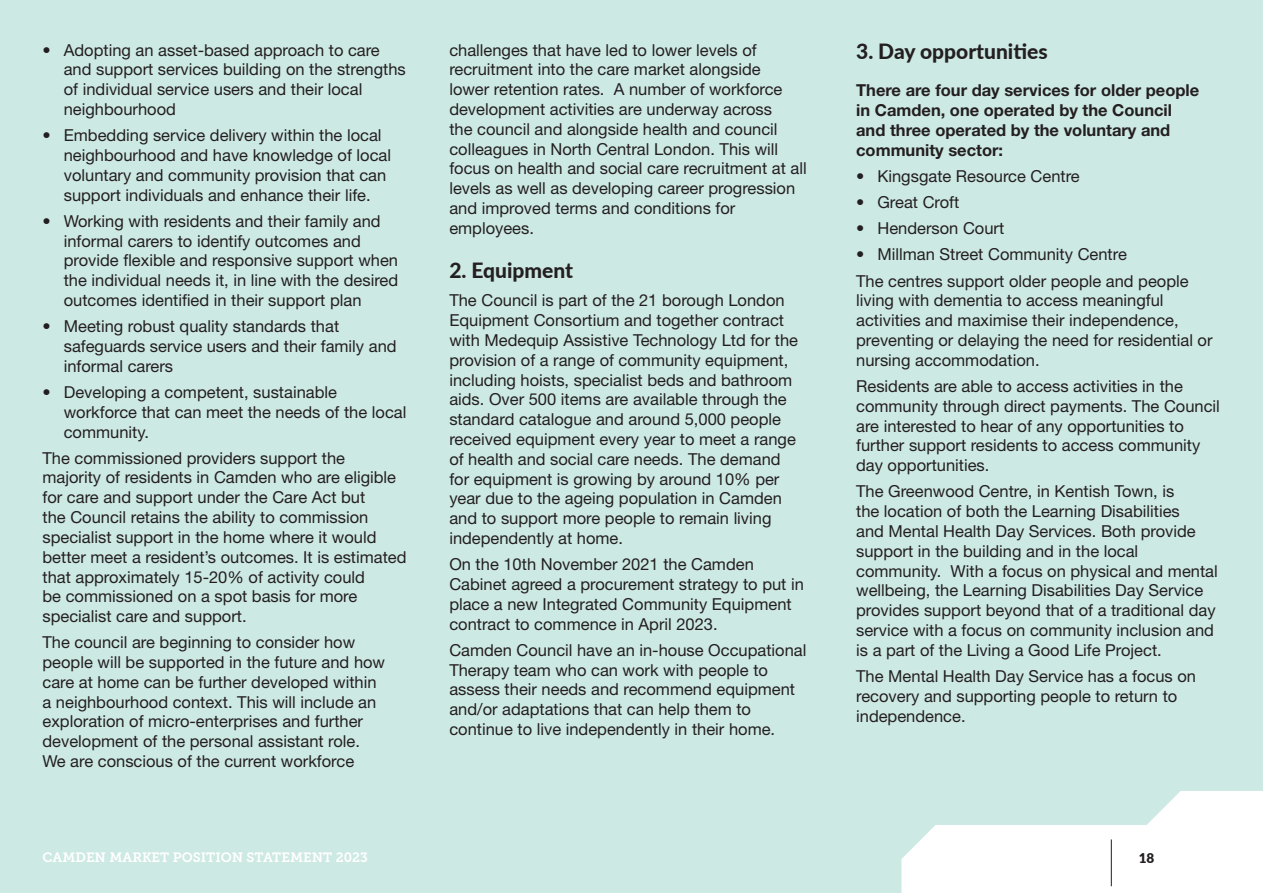
<style>
.page{position:relative;width:1263px;height:893px;background:#cde9e4}
.page>*{position:absolute;margin:0;border:0;box-sizing:border-box;transform-origin:0 0}
.Large_SUB_B_Lee{font:800 21px "Lato";color:#231f20}
.Body{font:16.5px/19.8px "Helvetica Neue";color:#231f20}
.Small_SUB_B_Lee{font:700 16.5px/19.8px "Helvetica Neue";color:#231f20}
.t1{font:13.5px "Museo Slab 700";color:#fff}
.t2{font:900 13.5px "Lato";color:#231f20}
</style>
<div class="page">
<svg style="left:901px;top:791px;width:362px;height:102px"></svg>
<hr style="left:1111px;top:839px;width:1px;height:47px;background:#231f20">
<p class="Body" style="left:64px;top:40px;width:344px;text-indent:-21px">• Adopting an asset-based approach to care and support services building on the strengths of individual service users and their local neighbourhood</p>
<p class="Body" style="left:64px;top:125px;width:329px;text-indent:-21px">• Embedding service delivery within the local neighbourhood and have knowledge of local voluntary and community provision that can support individuals and enhance their life.</p>
<p class="Body" style="left:64px;top:211px;width:336px;text-indent:-21px">• Working with residents and their family and informal carers to identify outcomes and provide flexible and responsive support when the individual needs it, in line with the desired outcomes identified in their support plan</p>
<p class="Body" style="left:64px;top:316px;width:334px;text-indent:-21px">• Meeting robust quality standards that safeguards service users and their family and informal carers</p>
<p class="Body" style="left:64px;top:382px;width:344px;text-indent:-21px">• Developing a competent, sustainable workforce that can meet the needs of the local community.</p>
<p class="Body" style="left:43px;top:448px;width:366px">The commissioned providers support the majority of residents in Camden who are eligible for care and support under the Care Act but<br>the Council retains the ability to commission specialist support in the home where it would better meet a resident’s outcomes. It is estimated that approximately 15-20% of activity could<br>be commissioned on a spot basis for more specialist care and support.</p>
<p class="Body" style="left:43px;top:632px;width:344px">The council are beginning to consider how people will be supported in the future and how care at home can be further developed within a neighbourhood context. This will include an exploration of micro-enterprises and further development of the personal assistant role.<br>We are conscious of the current workforce</p>
<p class="Body" style="left:449px;top:40px;width:359px">challenges that have led to lower levels of recruitment into the care market alongside<br>lower retention rates. A number of workforce development activities are underway across<br>the council and alongside health and council colleagues in North Central London. This will focus on health and social care recruitment at all levels as well as developing career progression and improved terms and conditions for employees.</p>
<p class="Large_SUB_B_Lee" style="left:449px;top:255px;width:125px">2. Equipment</p>
<p class="Body" style="left:449px;top:290px;width:350px">The Council is part of the 21 borough London Equipment Consortium and together contract with Medequip Assistive Technology Ltd for the provision of a range of community equipment, including hoists, specialist beds and bathroom aids. Over 500 items are available through the standard catalogue and around 5,000 people received equipment every year to meet a range of health and social care needs. The demand for equipment is growing by around 10% per year due to the ageing population in Camden and to support more people to remain living independently at home.</p>
<p class="Body" style="left:449px;top:554px;width:356px">On the 10th November 2021 the Camden Cabinet agreed a procurement strategy to put in place a new Integrated Community Equipment contract to commence in April 2023.</p>
<p class="Body" style="left:449px;top:640px;width:358px">Camden Council have an in-house Occupational Therapy team who can work with people to assess their needs and recommend equipment and/or adaptations that can help them to continue to live independently in their home.</p>
<p class="Large_SUB_B_Lee" style="left:856px;top:36px;width:193px">3. Day opportunities</p>
<p class="Small_SUB_B_Lee" style="left:856px;top:80px;width:345px">There are four day services for older people in Camden, one operated by the Council and three operated by the voluntary and community sector:</p>
<p class="Body" style="left:856px;top:166px;width:225px">• Kingsgate Resource Centre</p>
<p class="Body" style="left:856px;top:192px;width:105px">• Great Croft</p>
<p class="Body" style="left:856px;top:218px;width:150px">• Henderson Court</p>
<p class="Body" style="left:856px;top:244px;width:272px">• Millman Street Community Centre</p>
<p class="Body" style="left:856px;top:271px;width:358px">The centres support older people and people living with dementia to access meaningful activities and maximise their independence, preventing or delaying the need for residential or nursing accommodation.</p>
<p class="Body" style="left:856px;top:376px;width:365px">Residents are able to access activities in the community through direct payments. The Council are interested to hear of any opportunities to further support residents to access community day opportunities.</p>
<p class="Body" style="left:856px;top:481px;width:363px">The Greenwood Centre, in Kentish Town, is<br>the location of both the Learning Disabilities<br>and Mental Health Day Services. Both provide support in the building and in the local community. With a focus on physical and mental wellbeing, the Learning Disabilities Day Service provides support beyond that of a traditional day service with a focus on community inclusion and is a part of the Living a Good Life Project.</p>
<p class="Body" style="left:856px;top:666px;width:341px">The Mental Health Day Service has a focus on recovery and supporting people to return to independence.</p>
<p class="t1" style="left:43px;top:850px;width:327px">CAMDEN MARKET POSITION STATEMENT 2023</p>
<p class="t2" style="left:1139px;top:848px;width:17px">18</p>
</div>
